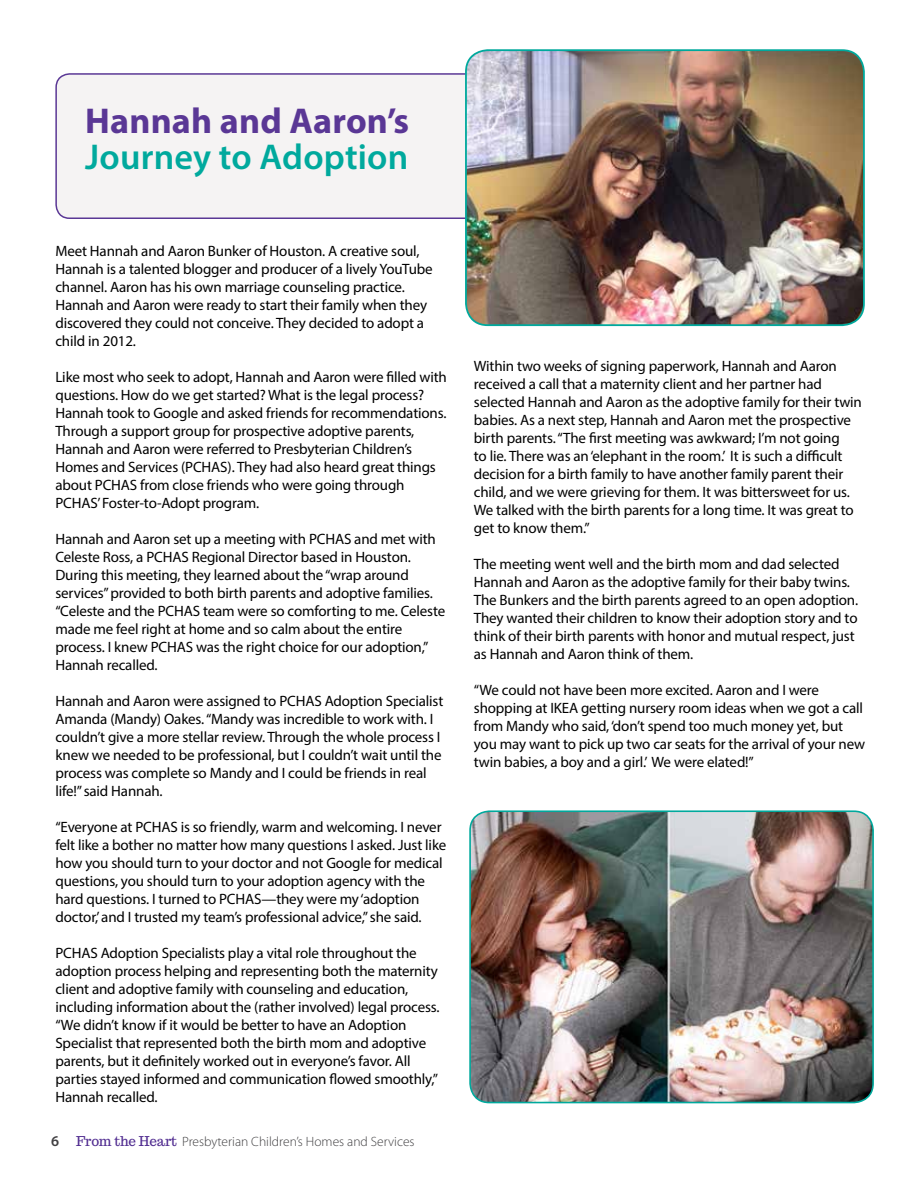
<style>
.page{position:relative;width:918px;height:1188px;background:#fff}
.page>*{position:absolute;margin:0;border:0;box-sizing:border-box;transform-origin:0 0}
.t1{font:600 36px "Myriad Pro";letter-spacing:.005em;color:#00a99d}
.t2{font:700 36px "Myriad Pro";letter-spacing:.005em;color:#5a3795}
.t3{font:15px/18px "Myriad Pro";letter-spacing:-.01em;color:#000}
.t4{font:300 13.5px "Myriad Pro";color:#414042}
.s1{font-weight:600;font-size:15px}
.s2{font-family:"Trocchi";font-weight:400;color:#522e91}
</style>
<div class="page">
<div style="left:56px;top:74px;width:775px;height:144px;background:#f5f3f3;border-radius:14px"></div>
<div style="left:55px;top:73px;width:777px;height:146px;border:2px solid #5a3795;border-radius:14px"></div>
<img style="left:466px;top:50px;width:398px;height:275px">
<div style="left:465px;top:49px;width:400px;height:277px;border:2px solid #00a99d;border-radius:22px"></div>
<img style="left:470px;top:812px;width:403px;height:291px">
<div style="left:469px;top:810px;width:405px;height:293px;border:2px solid #00a99d;border-radius:19px"></div>
<h1 class="t2" style="left:85px;top:98px;width:325px">Hannah and Aaron’s</h1>
<h1 class="t1" style="left:85px;top:134px;width:325px">Journey to Adoption</h1>
<p class="t3" style="left:55px;top:242px;width:379px">Meet Hannah and Aaron Bunker of Houston. A creative soul, Hannah is a talented blogger and producer of a lively YouTube channel. Aaron has his own marriage counseling practice.<br>Hannah and Aaron were ready to start their family when they discovered they could not conceive. They decided to adopt a child in 2012.</p>
<p class="t3" style="left:55px;top:368px;width:393px">Like most who seek to adopt, Hannah and Aaron were filled with questions. How do we get started? What is the legal process?<br>Hannah took to Google and asked friends for recommendations.<br>Through a support group for prospective adoptive parents, Hannah and Aaron were referred to Presbyterian Children’s Homes and Services (PCHAS). They had also heard great things about PCHAS from close friends who were going through PCHAS’ Foster-to-Adopt program.</p>
<p class="t3" style="left:55px;top:530px;width:391px">Hannah and Aaron set up a meeting with PCHAS and met with Celeste Ross, a PCHAS Regional Director based in Houston.<br>During this meeting, they learned about the “wrap around services” provided to both birth parents and adoptive families. “Celeste and the PCHAS team were so comforting to me. Celeste made me feel right at home and so calm about the entire process. I knew PCHAS was the right choice for our adoption,” Hannah recalled.</p>
<p class="t3" style="left:55px;top:692px;width:389px">Hannah and Aaron were assigned to PCHAS Adoption Specialist Amanda (Mandy) Oakes. “Mandy was incredible to work with. I couldn’t give a more stellar review. Through the whole process I knew we needed to be professional, but I couldn’t wait until the process was complete so Mandy and I could be friends in real life!” said Hannah.</p>
<p class="t3" style="left:55px;top:818px;width:393px">“Everyone at PCHAS is so friendly, warm and welcoming. I never felt like a bother no matter how many questions I asked. Just like how you should turn to your doctor and not Google for medical questions, you should turn to your adoption agency with the hard questions. I turned to PCHAS—they were my ‘adoption doctor,’ and I trusted my team’s professional advice,” she said.</p>
<p class="t3" style="left:55px;top:944px;width:386px">PCHAS Adoption Specialists play a vital role throughout the adoption process helping and representing both the maternity client and adoptive family with counseling and education, including information about the (rather involved) legal process. “We didn’t know if it would be better to have an Adoption Specialist that represented both the birth mom and adoptive parents, but it definitely worked out in everyone’s favor. All parties stayed informed and communication flowed smoothly,” Hannah recalled.</p>
<p class="t4" style="left:51px;top:1134px;width:365px"><span class="s1">6</span> <span class="s2">From the Heart</span> Presbyterian Children’s Homes and Services</p>
<p class="t3" style="left:474px;top:357px;width:390px">Within two weeks of signing paperwork, Hannah and Aaron received a call that a maternity client and her partner had selected Hannah and Aaron as the adoptive family for their twin babies. As a next step, Hannah and Aaron met the prospective birth parents. “The first meeting was awkward; I’m not going<br>to lie. There was an ‘elephant in the room.’ It is such a difficult decision for a birth family to have another family parent their child, and we were grieving for them. It was bittersweet for us.<br>We talked with the birth parents for a long time. It was great to get to know them.”</p>
<p class="t3" style="left:474px;top:555px;width:386px">The meeting went well and the birth mom and dad selected Hannah and Aaron as the adoptive family for their baby twins.<br>The Bunkers and the birth parents agreed to an open adoption.<br>They wanted their children to know their adoption story and to think of their birth parents with honor and mutual respect, just as Hannah and Aaron think of them.</p>
<p class="t3" style="left:474px;top:681px;width:393px">“We could not have been more excited. Aaron and I were shopping at IKEA getting nursery room ideas when we got a call from Mandy who said, ‘don’t spend too much money yet, but you may want to pick up two car seats for the arrival of your new twin babies, a boy and a girl.’ We were elated!”</p>
</div>
